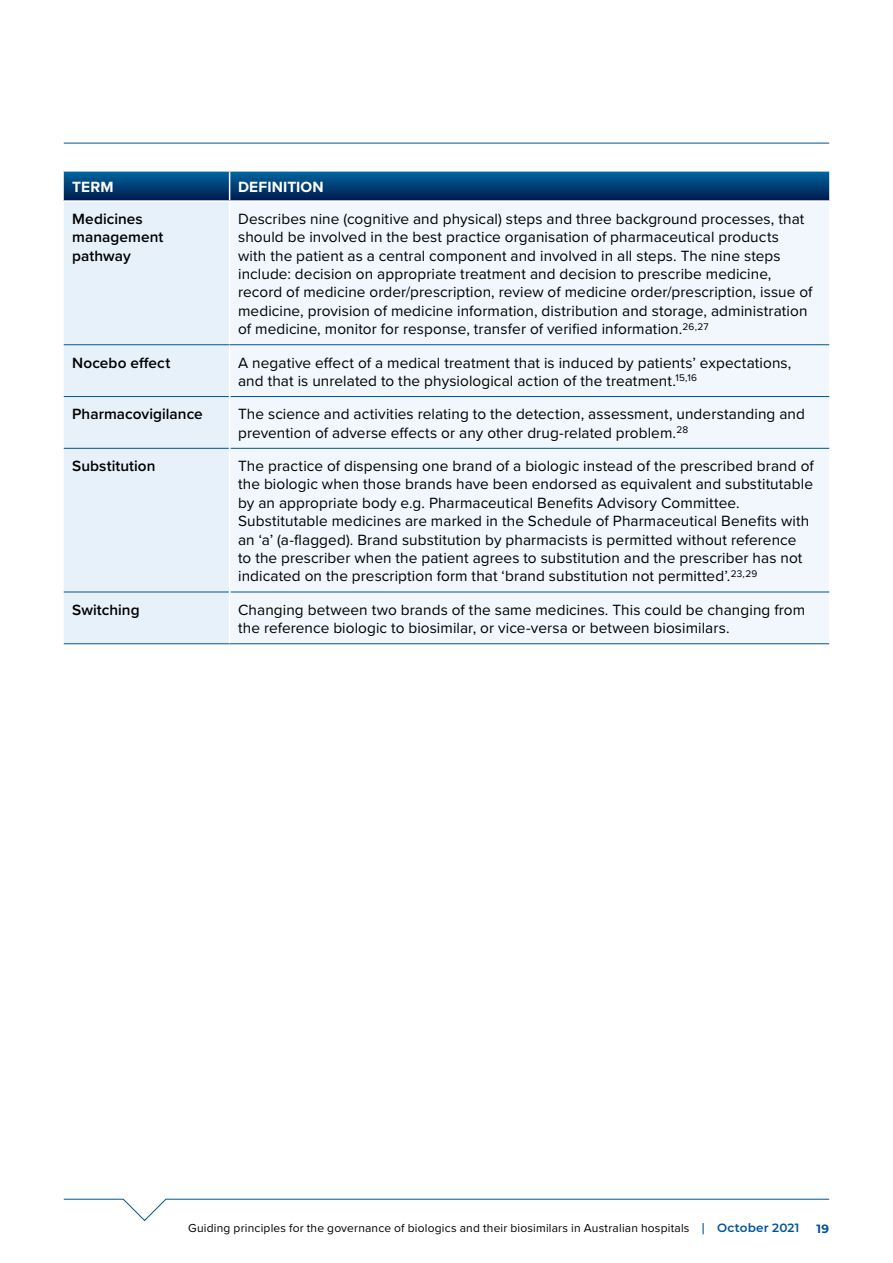
<style>
.page{position:relative;width:893px;height:1263px;background:#fff}
.page>*{position:absolute;margin:0;border:0;box-sizing:border-box;transform-origin:0 0}
.Table_Body{font:15.3px/18.3px "Proxima Nova";letter-spacing:.005em;color:#000}
.Table_Row_Heading{font:600 15.3px/18.3px "Proxima Nova";letter-spacing:.005em;color:#000}
.Table_Heading{font:700 15.3px "Proxima Nova";letter-spacing:.01em;color:#fff}
.t1{font:12px "Proxima Nova";letter-spacing:.015em;color:#000}
.t2{font:700 12px "Montserrat";color:#005496}
.s1{font-family:"Montserrat";font-weight:500;color:#005496}
.s2{font-family:"Montserrat";font-weight:600;color:#005496}
</style>
<div class="page">
<hr style="left:64px;top:143px;width:765px;height:1px;background:#005496">
<div style="left:64px;top:202px;width:165px;height:441px;background:#e7f1fa"></div>
<div style="left:230px;top:202px;width:599px;height:441px;background:#f1f7fc"></div>
<hr style="left:64px;top:396px;width:165px;height:1px;background:#005496">
<hr style="left:230px;top:396px;width:599px;height:1px;background:#005496">
<hr style="left:230px;top:448px;width:599px;height:1px;background:#005496">
<hr style="left:64px;top:448px;width:165px;height:1px;background:#005496">
<hr style="left:64px;top:592px;width:165px;height:1px;background:#005496">
<hr style="left:230px;top:592px;width:599px;height:1px;background:#005496">
<hr style="left:64px;top:344px;width:166px;height:1px;background:#005496">
<hr style="left:64px;top:643px;width:166px;height:1px;background:#005496">
<hr style="left:230px;top:643px;width:599px;height:1px;background:#005496">
<hr style="left:230px;top:344px;width:599px;height:1px;background:#005496">
<svg style="left:64px;top:171px;width:765px;height:30px;background:#08467b"></svg>
<hr style="left:230px;top:200px;width:599px;height:2px;background:#fff">
<svg style="left:63px;top:1198px;width:767px;height:23px"></svg>
<p class="Table_Heading" style="left:72px;top:175px;width:43px">TERM</p>
<p class="Table_Heading" style="left:238px;top:175px;width:87px">DEFINITION</p>
<p class="Table_Row_Heading" style="left:72px;top:209px;width:93px">Medicines management pathway</p>
<p class="Table_Body" style="left:238px;top:209px;width:576px">Describes nine (cognitive and physical) steps and three background processes, that should be involved in the best practice organisation of pharmaceutical products<br>with the patient as a central component and involved in all steps. The nine steps include: decision on appropriate treatment and decision to prescribe medicine, record of medicine order/prescription, review of medicine order/prescription, issue of medicine, provision of medicine information, distribution and storage, administration of medicine, monitor for response, transfer of verified information.<sup>26,27</sup></p>
<p class="Table_Row_Heading" style="left:72px;top:353px;width:99px">Nocebo effect</p>
<p class="Table_Body" style="left:238px;top:353px;width:555px">A negative effect of a medical treatment that is induced by patients’ expectations, and that is unrelated to the physiological action of the treatment.<sup>15,16</sup></p>
<p class="Table_Row_Heading" style="left:72px;top:405px;width:132px">Pharmacovigilance</p>
<p class="Table_Body" style="left:238px;top:404px;width:568px">The science and activities relating to the detection, assessment, understanding and prevention of adverse effects or any other drug-related problem.<sup>28</sup></p>
<p class="Table_Row_Heading" style="left:72px;top:456px;width:85px">Substitution</p>
<p class="Table_Body" style="left:238px;top:456px;width:577px">The practice of dispensing one brand of a biologic instead of the prescribed brand of the biologic when those brands have been endorsed as equivalent and substitutable by an appropriate body e.g. Pharmaceutical Benefits Advisory Committee.<br>Substitutable medicines are marked in the Schedule of Pharmaceutical Benefits with an ‘a’ (a-flagged). Brand substitution by pharmacists is permitted without reference<br>to the prescriber when the patient agrees to substitution and the prescriber has not indicated on the prescription form that ‘brand substitution not permitted’.<sup>23,29</sup></p>
<p class="Table_Row_Heading" style="left:72px;top:600px;width:69px">Switching</p>
<p class="Table_Body" style="left:238px;top:600px;width:569px">Changing between two brands of the same medicines. This could be changing from the reference biologic to biosimilar, or vice-versa or between biosimilars.</p>
<p class="t1" style="left:188px;top:1219px;width:613px">Guiding principles for the governance of biologics and their biosimilars in Australian hospitals <span class="s1">|</span> <span class="s2">October 2021</span></p>
<p class="t2" style="left:816px;top:1220px;width:14px">19</p>
</div>
